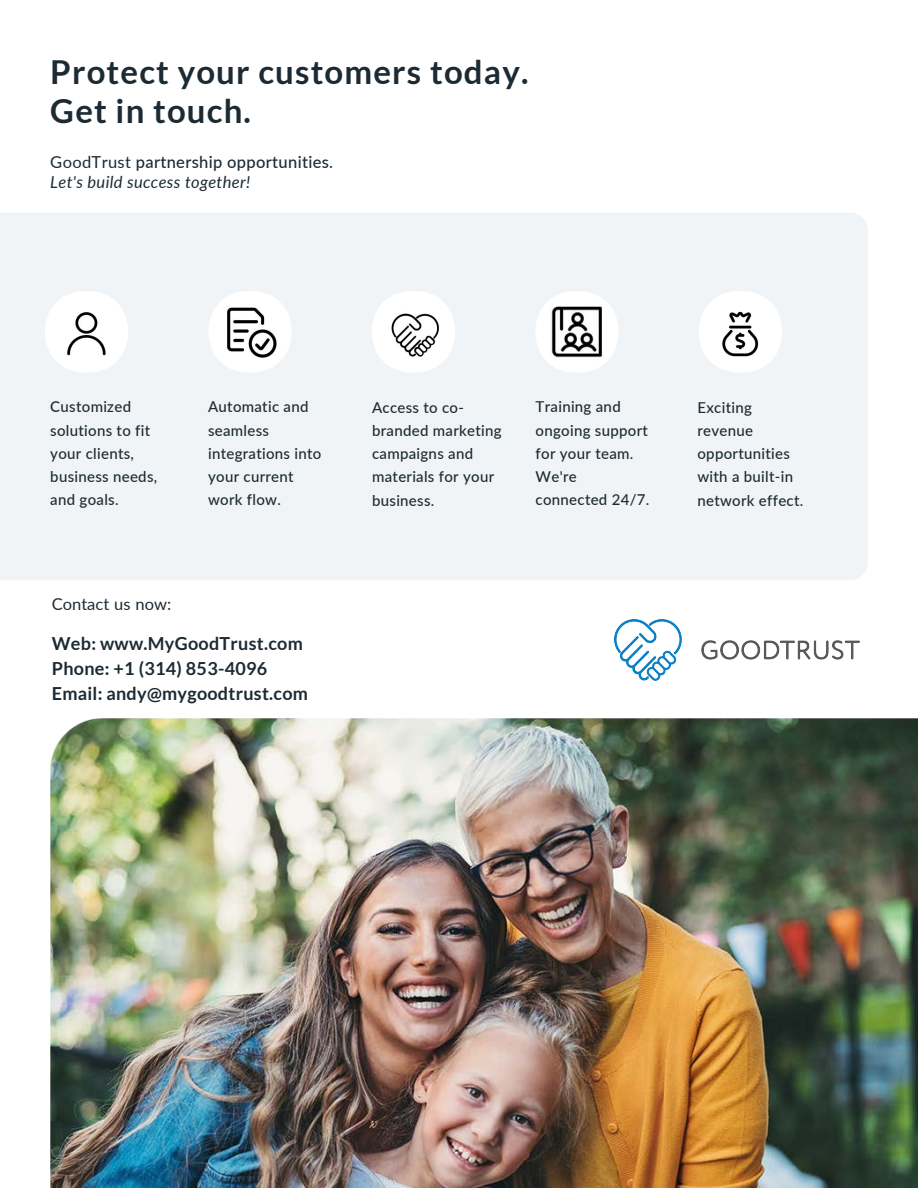
<style>
.page{position:relative;width:918px;height:1188px;background:#fff}
.page>*{position:absolute;margin:0;border:0;box-sizing:border-box;transform-origin:0 0}
.t1{font:700 33px/39.6px "Lato";letter-spacing:.035em;color:#1c2b33}
.t2{font:700 18px/25.2px "Lato";letter-spacing:.015em;color:#1c2b33}
.t3{font:italic 16.5px/19.8px "Lato";letter-spacing:.02em;color:#1c2b33}
.t4{font:16.5px "Lato";color:#1c2b33}
.t5{font:500 15px/23.2px "Lato";letter-spacing:.02em;color:#1c2b33}
.s1{font-style:normal}
.s2{font-weight:500;font-style:normal}
</style>
<div class="page">
<div style="left:0;top:213px;width:868px;height:367px;background:#f1f4f7"></div>
<div style="left:208px;top:291px;width:84px;height:82px;background:#fff;border-radius:41px"></div>
<div style="left:372px;top:291px;width:83px;height:82px;background:#fff;border-radius:41px"></div>
<div style="left:699px;top:291px;width:83px;height:82px;background:#fff;border-radius:41px"></div>
<div style="left:535px;top:291px;width:84px;height:82px;background:#fff;border-radius:41px"></div>
<div style="left:45px;top:291px;width:83px;height:82px;background:#fff;border-radius:41px"></div>
<img style="left:50px;top:718px;width:868px;height:470px">
<img style="left:614px;top:620px;width:246px;height:60px">
<img style="left:551px;top:306px;width:51px;height:52px">
<img style="left:67px;top:312px;width:39px;height:44px">
<img style="left:227px;top:307px;width:50px;height:51px">
<img style="left:391px;top:313px;width:48px;height:44px">
<img style="left:723px;top:311px;width:36px;height:46px">
<h1 class="t1" style="left:50px;top:51px;width:480px">Protect your customers today.<br>Get in touch.</h1>
<p class="t3" style="left:50px;top:152px;width:284px"><span class="s1">GoodTrust</span> <span class="s2">partnership opportunities</span><span class="s1">.<br></span>Let's build success together!</p>
<p class="t5" style="left:50px;top:395px;width:108px">Customized solutions to fit your clients, business needs, and goals.</p>
<p class="t5" style="left:208px;top:395px;width:115px">Automatic and seamless integrations into your current work flow.</p>
<p class="t5" style="left:372px;top:395px;width:131px">Access to co&shy;branded marketing campaigns and materials for your business.</p>
<p class="t5" style="left:536px;top:395px;width:115px">Training and ongoing support for your team.<br>We're connected 24/7.</p>
<p class="t5" style="left:697px;top:395px;width:107px">Exciting revenue opportunities with a built-in network effect.</p>
<p class="t4" style="left:52px;top:593px;width:121px">Contact us now:</p>
<p class="t2" style="left:52px;top:630px;width:258px">Web: www.MyGoodTrust.com<br>Phone: +1 (314) 853-4096<br>Email: andy@mygoodtrust.com</p>
</div>
